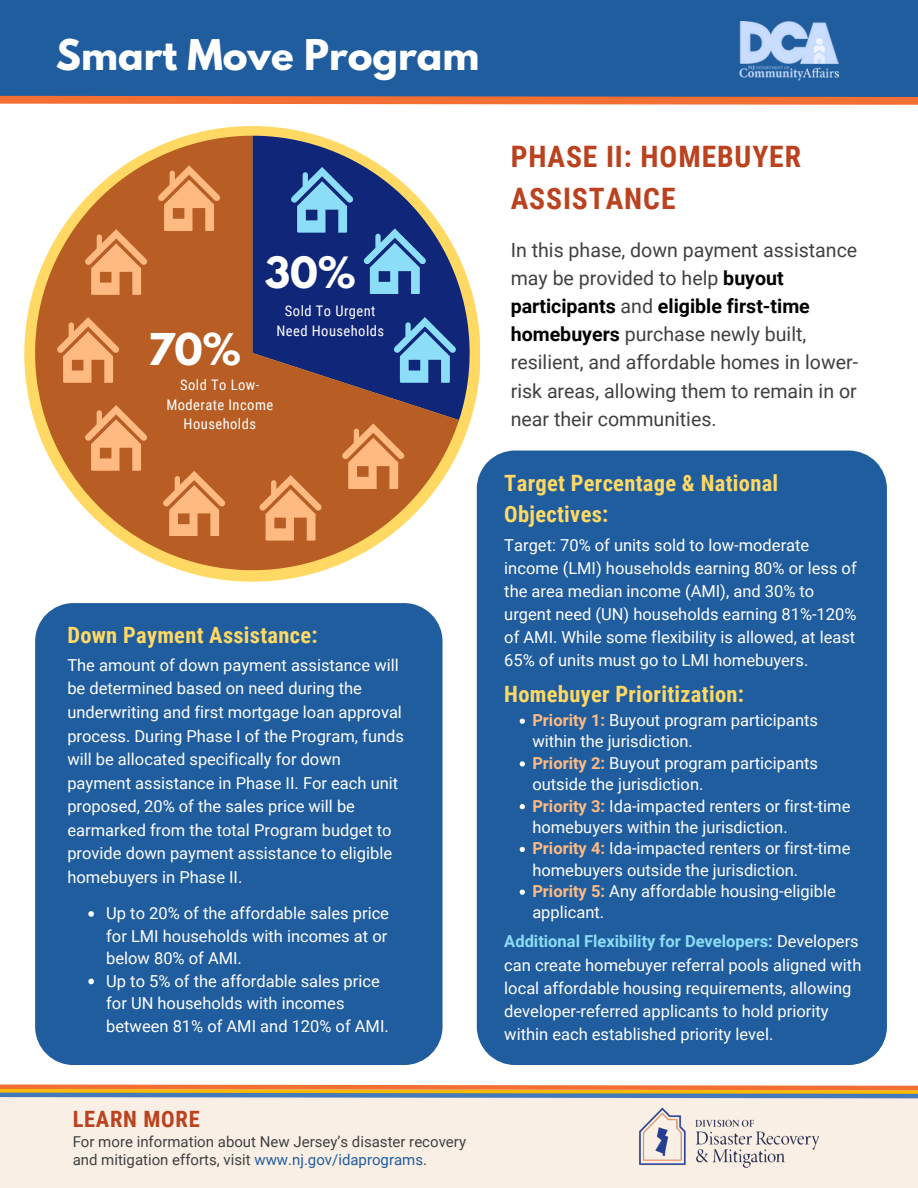
<style>
.page{position:relative;width:918px;height:1188px;background:#fff}
.page>*{position:absolute;margin:0;border:0;box-sizing:border-box;transform-origin:0 0}
.t1{font:700 38.85px "League Spartan";color:#fff}
.t2{font:700 38.25px "League Spartan";color:#fff}
.t3{font:700 37.5px "League Spartan";color:#fff}
.t4{font:700 29.55px/42.3px "Roboto Condensed";letter-spacing:.03em;color:#ba421f}
.t5{font:700 22.5px/31.2px "Roboto Condensed";letter-spacing:.015em;color:#ffd963}
.t6{font:700 22.5px "Roboto Condensed";letter-spacing:.03em;color:#ba421f}
.t7{font:19.65px/28.2px "Roboto";color:#404042}
.t8{font:16.5px/23.5px "Roboto";color:#fff}
.t9{font:15px/18px "Roboto";color:#404042}
.t10{font:14.55px/19.4px "Roboto Condensed";letter-spacing:.03em;color:#fff;text-align:center}
.s1{color:#205d9e}
.s2{font-weight:700;color:#000}
.s3{font-weight:700;color:#ffba81}
.s4{font-weight:700;color:#8bddf8}
</style>
<div class="page">
<div style="left:0;top:1095px;width:918px;height:93px;background:#faefe5"></div>
<div style="left:24px;top:126px;width:456px;height:456px;background:#ffd963;border-radius:50%"></div>
<svg style="left:459px;top:257px;width:11px;height:163px"></svg>
<svg style="left:35px;top:136px;width:424px;height:434px;fill:#b85e25"></svg>
<svg style="left:158px;top:165px;width:62px;height:66px;background:#dc8d54"></svg>
<svg style="left:291px;top:167px;width:62px;height:65px;background:#5085bb"></svg>
<svg style="left:85px;top:229px;width:62px;height:65px;background:#dd8e55"></svg>
<svg style="left:57px;top:317px;width:62px;height:65px;background:#dd8e55"></svg>
<svg style="left:85px;top:405px;width:62px;height:65px;background:#dd8e55"></svg>
<svg style="left:163px;top:471px;width:62px;height:65px;background:#dd8e55"></svg>
<svg style="left:259px;top:475px;width:63px;height:65px;background:#dc8d54"></svg>
<svg style="left:342px;top:423px;width:63px;height:66px;background:#dc8d54"></svg>
<svg style="left:364px;top:228px;width:62px;height:66px;background:#5085bb"></svg>
<svg style="left:394px;top:317px;width:62px;height:65px;background:#5085bb"></svg>
<div style="left:0;top:0;width:918px;height:99px;background:#205d9e"></div>
<img style="left:639px;top:1107px;width:180px;height:61px">
<img style="left:740px;top:22px;width:99px;height:59px">
<svg style="left:0;top:1084px;width:918px;height:15px;background:#c19a70"></svg>
<svg style="left:0;top:95px;width:918px;height:10px;background:#d67751"></svg>
<div style="left:35px;top:603px;width:408px;height:462px;background:#205d9e;border-radius:38px"></div>
<svg style="left:88px;top:911px;width:6px;height:6px"></svg>
<svg style="left:88px;top:979px;width:6px;height:5px"></svg>
<div style="left:477px;top:451px;width:410px;height:614px;background:#205d9e"></div>
<svg style="left:520px;top:719px;width:5px;height:5px"></svg>
<svg style="left:520px;top:761px;width:5px;height:6px"></svg>
<svg style="left:520px;top:804px;width:5px;height:5px"></svg>
<svg style="left:520px;top:847px;width:5px;height:5px"></svg>
<svg style="left:520px;top:890px;width:5px;height:5px"></svg>
<p class="t3" style="left:56px;top:36px;width:425px">Smart Move Program</p>
<p class="t1" style="left:148px;top:330px;width:95px">70%</p>
<p class="t2" style="left:265px;top:253px;width:92px">30%</p>
<p class="t10" style="left:276px;top:302px;width:109px">Sold To Urgent<br>Need Households</p>
<h1 class="t10" style="left:166px;top:376px;width:108px">Sold To Low-<br>Moderate Income<br>Households</h1>
<p class="t5" style="left:67px;top:620px;width:252px">Down Payment Assistance:</p>
<h1 class="t8" style="left:67px;top:654px;width:338px">The amount of down payment assistance will be determined based on need during the underwriting and first mortgage loan approval process. During Phase I of the Program, funds will be allocated specifically for down payment assistance in Phase II. For each unit proposed, 20% of the sales price will be earmarked from the total Program budget to provide down payment assistance to eligible homebuyers in Phase II.</h1>
<p class="t8" style="left:106px;top:902px;width:284px;line-height:22.5px;text-align:justify">Up to 20% of the affordable sales price for LMI households with incomes at or below 80% of AMI.</p>
<p class="t8" style="left:106px;top:970px;width:284px;line-height:22.5px">Up to 5% of the affordable sales price for UN households with incomes between 81% of AMI and 120% of AMI.</p>
<p class="t6" style="left:73px;top:1106px;width:129px">LEARN MORE</p>
<p class="t9" style="left:73px;top:1133px;width:395px">For more information about New Jersey’s disaster recovery and mitigation efforts, visit <span class="s1">www.nj.gov/idaprograms</span>.</p>
<p class="t4" style="left:511px;top:135px;width:292px">PHASE II: HOMEBUYER<br>ASSISTANCE</p>
<p class="t7" style="left:511px;top:236px;width:349px">In this phase, down payment assistance may be provided to help <span class="s2">buyout participants</span> and <span class="s2">eligible first-time homebuyers</span> purchase newly built, resilient, and affordable homes in lower&shy;risk areas, allowing them to remain in or near their communities.</p>
<p class="t5" style="left:504px;top:467px;width:275px">Target Percentage &amp; National<br>Objectives:</p>
<h1 class="t8" style="left:504px;top:534px;width:354px;line-height:23px">Target: 70% of units sold to low-moderate income (LMI) households earning 80% or less of the area median income (AMI), and 30% to urgent need (UN) households earning 81%-120% of AMI. While some flexibility is allowed, at least 65% of units must go to LMI homebuyers.</h1>
<p class="t5" style="left:504px;top:678px;width:241px">Homebuyer Prioritization:</p>
<p class="t8" style="left:532px;top:710px;width:287px;line-height:21.5px"><span class="s3">Priority 1:</span> Buyout program participants within the jurisdiction.</p>
<p class="t8" style="left:532px;top:752px;width:287px;line-height:21.5px"><span class="s3">Priority 2:</span> Buyout program participants outside the jurisdiction.</p>
<p class="t8" style="left:532px;top:795px;width:320px;line-height:21.5px"><span class="s3">Priority 3:</span> Ida-impacted renters or first-time homebuyers within the jurisdiction.</p>
<p class="t8" style="left:532px;top:838px;width:320px;line-height:21.5px"><span class="s3">Priority 4:</span> Ida-impacted renters or first-time homebuyers outside the jurisdiction.</p>
<h2 class="t8" style="left:532px;top:881px;width:305px;line-height:21.5px"><span class="s3">Priority 5:</span> Any affordable housing-eligible applicant.</h2>
<h4 class="t8" style="left:504px;top:930px;width:359px"><span class="s4">Additional Flexibility for Developers:</span> Developers can create homebuyer referral pools aligned with local affordable housing requirements, allowing developer-referred applicants to hold priority within each established priority level.</h4>
</div>
